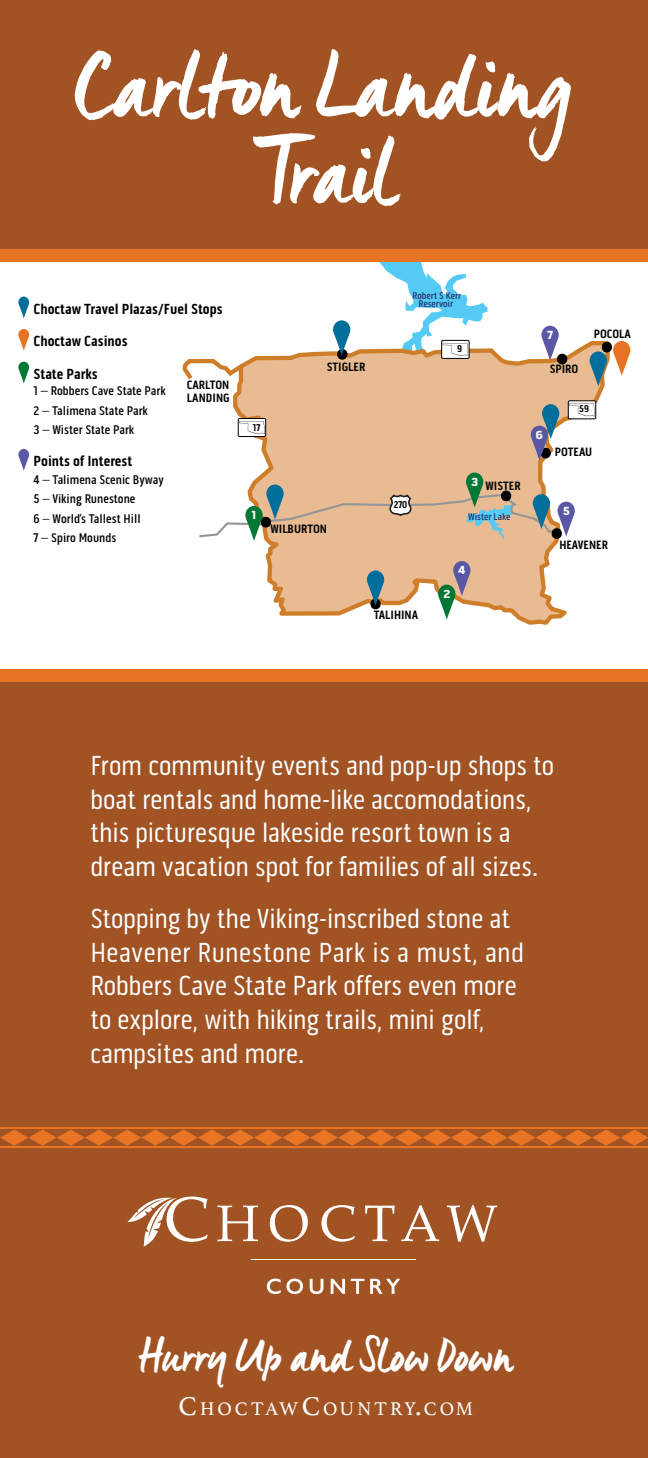
<style>
.page{position:relative;width:648px;height:1458px;background:#a15324}
.page>*{position:absolute;margin:0;border:0;box-sizing:border-box;transform-origin:0 0}
.t1{font:94.95px/86.4px "Manus";letter-spacing:.015em;color:#fff;text-align:center}
.t2{font:47.7px "Manus";letter-spacing:.005em;color:#fff}
.t3{font:28.12px/33.8px "Pill Gothic 300 mg";letter-spacing:-.005em;color:#fff}
.t4{font:19.35px "Athelas";letter-spacing:.125em;color:#fff}
.t5{font:700 14.85px "Pill Gothic 300 mg";color:#000}
.t6{font:500 12.83px/19.1px "Pill Gothic 300 mg";color:#000}
.t7{font:700 12.38px/12.8px "Pill Gothic 300 mg";color:#000}
.t8{font:900 11.92px "Pill Gothic 600 mg";color:#fff}
.t9{font:700 10.12px "Pill Gothic 300 mg";color:#000}
.t10{font:500 9.9px/8.1px "Pill Gothic 300 mg";color:#24356c;text-align:center}
.s1{font-size:27.45px}
</style>
<div class="page">
<div style="left:0;top:256px;width:648px;height:420px;background:#fff"></div>
<svg style="left:233px;top:341px;width:372px;height:284px"></svg>
<svg style="left:182px;top:356px;width:66px;height:28px"></svg>
<svg style="left:438px;top:561px;width:33px;height:58px"></svg>
<svg style="left:590px;top:341px;width:40px;height:45px"></svg>
<svg style="left:541px;top:326px;width:28px;height:38px"></svg>
<svg style="left:18px;top:329px;width:11px;height:22px"></svg>
<svg style="left:18px;top:449px;width:11px;height:22px"></svg>
<svg style="left:18px;top:297px;width:11px;height:21px"></svg>
<svg style="left:18px;top:362px;width:11px;height:21px"></svg>
<svg style="left:531px;top:404px;width:28px;height:57px"></svg>
<div style="left:568px;top:401px;width:28px;height:18px;border:1px solid #000"></div>
<svg style="left:569px;top:403px;width:26px;height:14px"></svg>
<svg style="left:379px;top:262px;width:109px;height:105px"></svg>
<div style="left:238px;top:418px;width:28px;height:19px;background:#fff"></div>
<div style="left:238px;top:418px;width:28px;height:19px;border:1px solid #000"></div>
<svg style="left:239px;top:421px;width:26px;height:13px"></svg>
<svg style="left:333px;top:320px;width:17px;height:40px"></svg>
<svg style="left:199px;top:473px;width:376px;height:68px"></svg>
<svg style="left:367px;top:570px;width:17px;height:39px"></svg>
<svg style="left:0;top:1130px;width:648px;height:16px"></svg>
<hr style="left:0;top:1128px;width:648px;height:1px;background:#e87424">
<hr style="left:0;top:1146px;width:648px;height:2px;background:#e87424">
<svg style="left:217px;top:1206px;width:41px;height:35px"></svg>
<svg style="left:270px;top:1205px;width:38px;height:37px"></svg>
<svg style="left:322px;top:1205px;width:33px;height:37px"></svg>
<svg style="left:365px;top:1206px;width:30px;height:35px"></svg>
<svg style="left:401px;top:1205px;width:38px;height:36px"></svg>
<svg style="left:447px;top:1205px;width:50px;height:37px"></svg>
<svg style="left:128px;top:1197px;width:80px;height:50px"></svg>
<hr style="left:251px;top:1259px;width:164px;height:1px;background:#fff">
<svg style="left:267px;top:1279px;width:36px;height:15px"></svg>
<svg style="left:310px;top:1279px;width:13px;height:15px"></svg>
<svg style="left:331px;top:1279px;width:14px;height:15px"></svg>
<svg style="left:351px;top:1279px;width:13px;height:15px"></svg>
<svg style="left:370px;top:1279px;width:30px;height:15px"></svg>
<div style="left:0;top:670px;width:648px;height:12px;background:#e77324"></div>
<div style="left:0;top:249px;width:648px;height:13px;background:#e77324"></div>
<h1 class="t1" style="left:74px;top:41px;width:500px">Carlton Landing<br>Trail</h1>
<p class="t5" style="left:34px;top:300px;width:191px">Choctaw Travel Plazas/Fuel Stops</p>
<p class="t5" style="left:34px;top:332px;width:96px">Choctaw Casinos</p>
<p class="t5" style="left:34px;top:365px;width:66px">State Parks</p>
<p class="t6" style="left:34px;top:382px;width:134px">1 – Robbers Cave State Park<br>2 – Talimena State Park<br>3 – Wister State Park</p>
<p class="t5" style="left:34px;top:452px;width:100px">Points of Interest</p>
<p class="t6" style="left:34px;top:470px;width:132px">4 – Talimena Scenic Byway<br>5 – Viking Runestone<br>6 – World’s Tallest Hill<br>7 – Spiro Mounds</p>
<p class="t7" style="left:187px;top:379px;width:44px">CARLTON<br>LANDING</p>
<p class="t7" style="left:327px;top:360px;width:40px">STIGLER</p>
<p class="t10" style="left:413px;top:292px;width:50px">Robert S Kerr<br>Reservoir</p>
<p class="t9" style="left:457px;top:343px;width:6px">9</p>
<p class="t9" style="left:253px;top:421px;width:9px">17</p>
<p class="t8" style="left:252px;top:508px;width:6px">1</p>
<p class="t7" style="left:270px;top:523px;width:58px">WILBURTON</p>
<p class="t9" style="left:394px;top:499px;width:15px">270</p>
<p class="t7" style="left:374px;top:609px;width:46px">TALIHINA</p>
<p class="t8" style="left:471px;top:475px;width:9px">3</p>
<p class="t7" style="left:486px;top:479px;width:37px">WISTER</p>
<p class="t10" style="left:468px;top:512px;width:44px">Wister Lake</p>
<p class="t8" style="left:443px;top:587px;width:8px">2</p>
<p class="t8" style="left:458px;top:563px;width:9px">4</p>
<p class="t8" style="left:547px;top:328px;width:8px">7</p>
<p class="t7" style="left:550px;top:362px;width:30px">SPIRO</p>
<p class="t7" style="left:594px;top:328px;width:39px">POCOLA</p>
<p class="t8" style="left:536px;top:428px;width:9px">6</p>
<p class="t9" style="left:579px;top:403px;width:11px">59</p>
<p class="t7" style="left:555px;top:446px;width:39px">POTEAU</p>
<p class="t8" style="left:563px;top:504px;width:8px">5</p>
<p class="t7" style="left:559px;top:539px;width:50px">HEAVENER</p>
<p class="t3" style="left:90px;top:749px;width:465px">From community events and pop-up shops to boat rentals and home-like accomodations, this picturesque lakeside resort town is a dream vacation spot for families of all sizes.</p>
<p class="t3" style="left:90px;top:902px;width:435px">Stopping by the Viking-inscribed stone at Heavener Runestone Park is a must, and Robbers Cave State Park offers even more to explore, with hiking trails, mini golf, campsites and more.</p>
<h2 class="t2" style="left:138px;top:1327px;width:376px">Hurry Up and Slow Down</h2>
<p class="t4" style="left:178px;top:1393px;width:296px"><span class="s1">C</span>HOCTAW<span class="s1">C</span>OUNTRY<span class="s1">.</span>COM</p>
</div>
